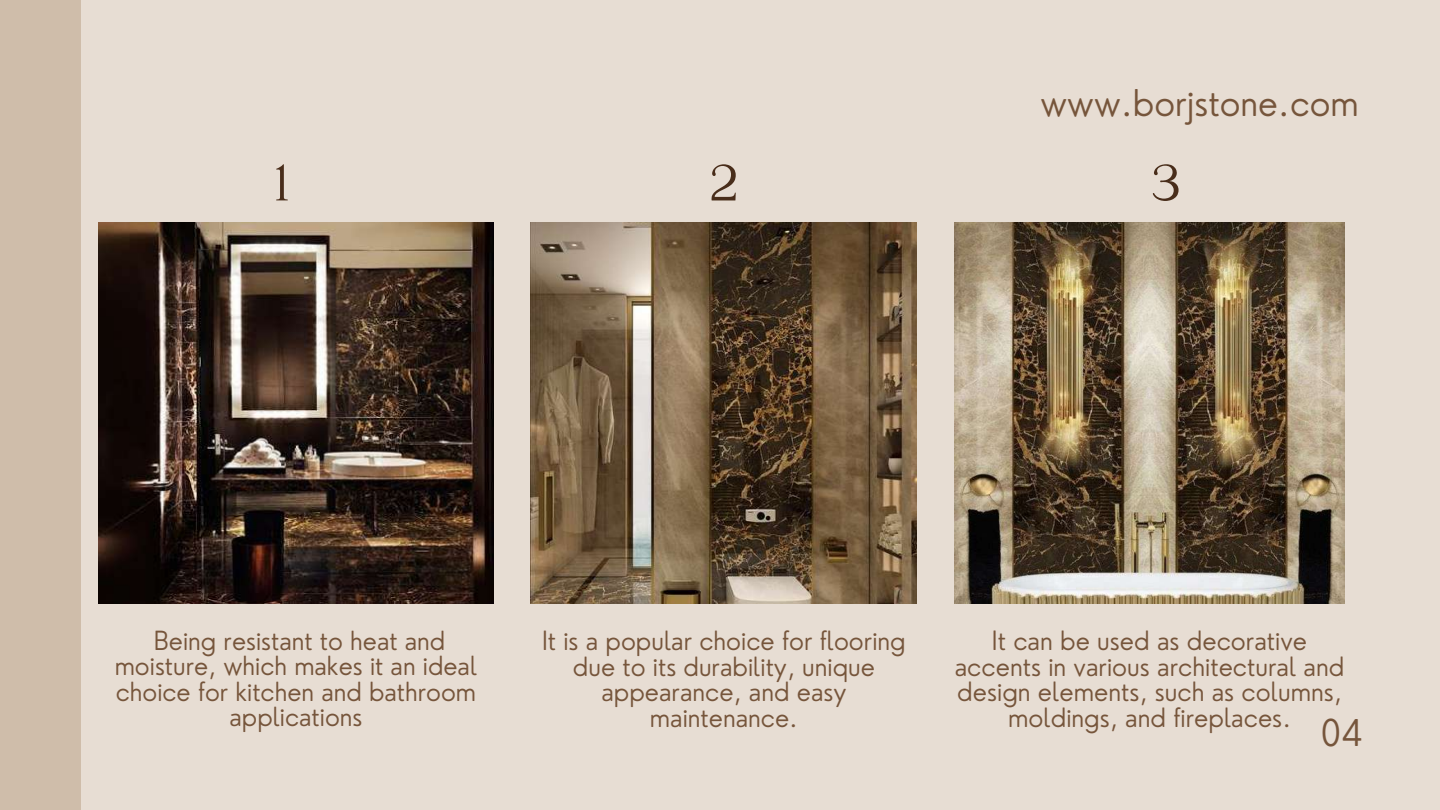
<style>
.page{position:relative;width:1440px;height:810px;background:#e7ddd3}
.page>*{position:absolute;margin:0;border:0;box-sizing:border-box;transform-origin:0 0}
.t1{font:56px "Catchy Mager";color:#492d1a}
.t2{font:300 36px "Nourd";color:#76553b}
.t3{font:300 26px/25.5px "Nourd";color:#76553b;text-align:center}
.t4{font:300 25.9px/25.5px "Nourd";color:#76553b;text-align:center}
.t5{font:300 25.8px/25.5px "Nourd";color:#76553b;text-align:center}
</style>
<div class="page">
<img style="left:99px;top:222px;width:394px;height:382px">
<img style="left:531px;top:222px;width:386px;height:382px">
<img style="left:954px;top:222px;width:390px;height:382px">
<div style="left:0;top:0;width:81px;height:810px;background:#cfbdaa"></div>
<h2 class="t2" style="left:1041px;top:80px;width:320px">www.borjstone.com</h2>
<h1 class="t1" style="left:275px;top:156px;width:15px">1</h1>
<h1 class="t1" style="left:1152px;top:156px;width:30px">3</h1>
<h1 class="t1" style="left:710px;top:156px;width:29px">2</h1>
<p class="t5" style="left:115px;top:627px;width:364px">Being resistant to heat and moisture, which makes it an ideal choice for kitchen and bathroom applications</p>
<p class="t4" style="left:542px;top:628px;width:365px">It is a popular choice for flooring due to its durability, unique appearance, and easy maintenance.</p>
<p class="t3" style="left:955px;top:628px;width:391px">It can be used as decorative accents in various architectural and design elements, such as columns, moldings, and fireplaces.</p>
<h2 class="t2" style="left:1320px;top:710px;width:44px">04</h2>
</div>
